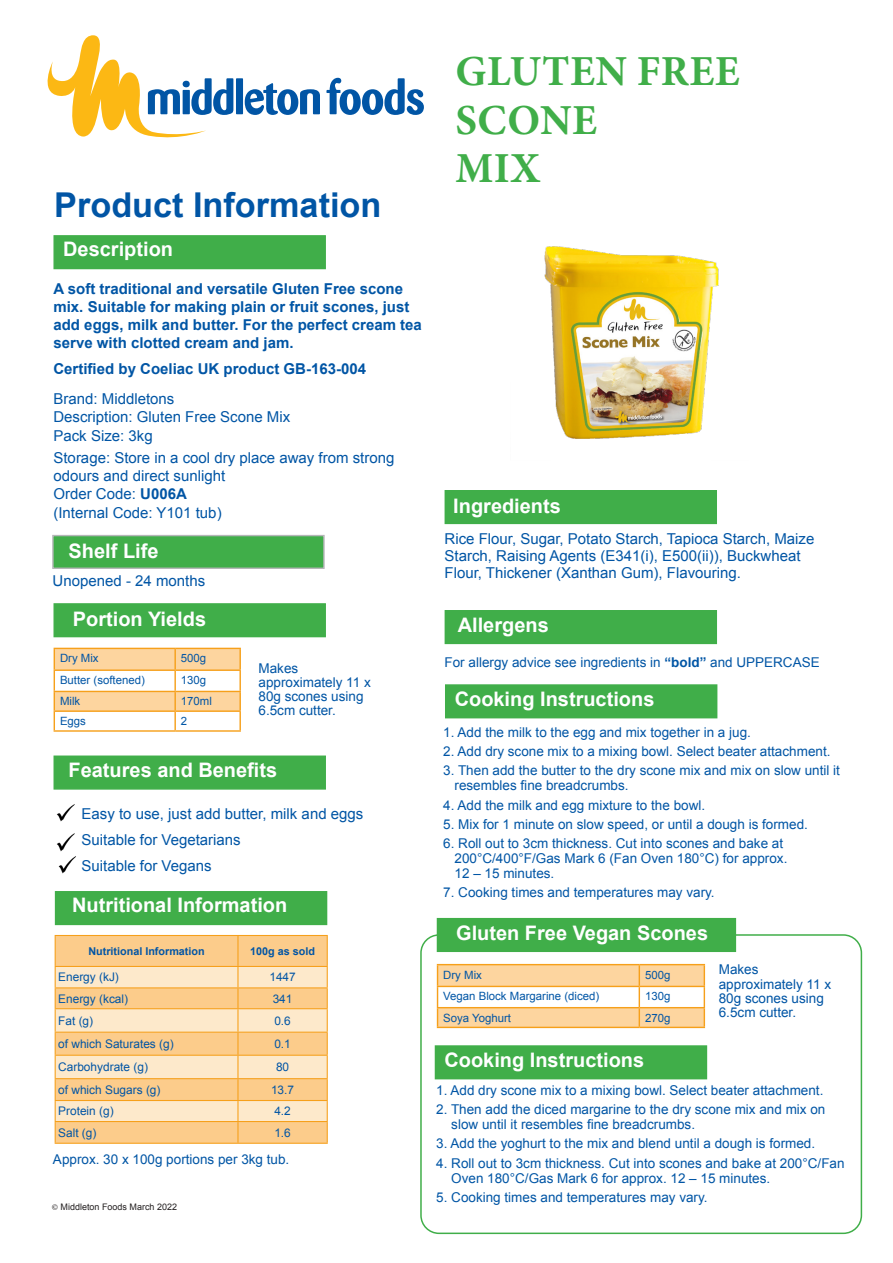
<style>
.page{position:relative;width:893px;height:1263px;background:#fff}
.page>*{position:absolute;margin:0;border:0;box-sizing:border-box;transform-origin:0 0}
.t1{font:700 42.75px "Minion Pro";letter-spacing:.01em;color:#40ae49}
.t2{font:700 34.2px "Arial";color:#0155a5}
.t3{font:700 19.95px "Arial";color:#fff}
.t4{font:15px/17.1px "Arial";color:#0155a5}
.t5{font:700 15px/18px "Arial";color:#0155a5}
.t6{font:13.5px/14.2px "Arial";color:#0155a5}
.t7{font:11.85px "Arial";color:#0155a5}
.t8{font:11.4px "Arial";color:#0155a5}
.t9{font:700 10.8px "Arial";color:#0155a5}
.t10{font:9px "Arial";color:#231f20}
.s1{font-weight:700}
.s2{font-family:"Minion Pro"}
</style>
<div class="page">
<div style="left:445px;top:490px;width:272px;height:34px;background:#40ae49"></div>
<div style="left:53px;top:235px;width:273px;height:34px;background:#40ae49;border:1px solid #40ae49"></div>
<div style="left:445px;top:684px;width:272px;height:34px;background:#40ae49;border:1px solid #40ae49"></div>
<div style="left:52px;top:535px;width:273px;height:34px;background:#40ae49;border:1px solid #b5b6b8"></div>
<div style="left:53px;top:603px;width:273px;height:34px;background:#40ae49;border:1px solid #40ae49"></div>
<div style="left:445px;top:610px;width:272px;height:34px;background:#40ae49"></div>
<div style="left:55px;top:891px;width:272px;height:34px;background:#40ae49"></div>
<div style="left:56px;top:936px;width:271px;height:30px;background:#fccc8b"></div>
<hr style="left:55px;top:935px;width:183px;height:1px;background:#f6a01b">
<hr style="left:55px;top:936px;width:1px;height:30px;background:#f6a01b">
<hr style="left:238px;top:935px;width:90px;height:1px;background:#f6a01b">
<hr style="left:237px;top:936px;width:2px;height:30px;background:#f6a01b">
<hr style="left:327px;top:936px;width:1px;height:30px;background:#f6a01b">
<svg style="left:55px;top:966px;width:273px;height:177px;background:#fcd6a2"></svg>
<hr style="left:55px;top:1143px;width:183px;height:1px;background:#f6a01b">
<hr style="left:238px;top:1143px;width:90px;height:1px;background:#f6a01b">
<svg style="left:54px;top:648px;width:187px;height:82px"></svg>
<hr style="left:54px;top:730px;width:121px;height:2px;background:#f6a01b">
<hr style="left:175px;top:730px;width:66px;height:2px;background:#f6a01b">
<img style="left:544px;top:246px;width:175px;height:193px">
<svg style="left:47px;top:35px;width:186px;height:103px"></svg>
<div style="left:236px;top:78px;width:7px;height:36px;background:#0155a5"></div>
<svg style="left:245px;top:83px;width:75px;height:32px"></svg>
<svg style="left:326px;top:78px;width:98px;height:37px"></svg>
<img style="left:58px;top:856px;width:18px;height:18px">
<img style="left:56px;top:804px;width:19px;height:18px">
<div style="left:54px;top:755px;width:272px;height:35px;background:#40ae49;border:1px solid #40ae49"></div>
<img style="left:57px;top:833px;width:18px;height:18px">
<div style="left:435px;top:1045px;width:272px;height:34px;background:#40ae49;border:1px solid #40ae49"></div>
<div style="left:420px;top:934px;width:442px;height:300px;border:2px solid #40ae49;border-radius:18px"></div>
<div style="left:437px;top:918px;width:299px;height:34px;background:#40ae49"></div>
<hr style="left:437px;top:964px;width:202px;height:1px;background:#f6a01b">
<hr style="left:639px;top:964px;width:66px;height:1px;background:#f6a01b">
<svg style="left:437px;top:965px;width:268px;height:62px"></svg>
<hr style="left:437px;top:1027px;width:202px;height:1px;background:#f6a01b">
<hr style="left:639px;top:1027px;width:66px;height:1px;background:#f6a01b">
<p class="t2" style="left:54px;top:182px;width:329px">Product Information</p>
<p class="t3" style="left:63px;top:236px;width:111px">Description</p>
<p class="t5" style="left:53px;top:280px;width:370px">A soft traditional and versatile Gluten Free scone mix. Suitable for making plain or fruit scones, just add eggs, milk and butter. For the perfect cream tea serve with clotted cream and jam.</p>
<p class="t5" style="left:53px;top:360px;width:314px">Certified by Coeliac UK product GB-163-004</p>
<p class="t4" style="left:53px;top:390px;width:122px">Brand: Middletons</p>
<p class="t4" style="left:53px;top:408px;width:238px">Description: Gluten Free Scone Mix</p>
<p class="t4" style="left:53px;top:427px;width:101px">Pack Size: 3kg</p>
<p class="t4" style="left:53px;top:449px;width:342px;line-height:18px">Storage: Store in a cool dry place away from strong odours and direct sunlight</p>
<p class="t4" style="left:53px;top:486px;width:135px">Order Code: <span class="s1">U006A</span></p>
<p class="t4" style="left:53px;top:504px;width:170px">(Internal Code: Y101 tub)</p>
<p class="t3" style="left:69px;top:537px;width:91px">Shelf Life</p>
<p class="t4" style="left:53px;top:572px;width:154px">Unopened - 24 months</p>
<p class="t1" style="left:455px;top:42px;width:286px">GLUTEN FREE</p>
<p class="t1" style="left:455px;top:90px;width:143px">SCONE</p>
<p class="t1" style="left:455px;top:139px;width:86px">MIX</p>
<p class="t3" style="left:453px;top:493px;width:109px">Ingredients</p>
<p class="t4" style="left:445px;top:530px;width:371px">Rice Flour, Sugar, Potato Starch, Tapioca Starch, Maize<br>Starch, Raising Agents (E341(i), E500(ii)), Buckwheat<br>Flour, Thickener (Xanthan Gum), Flavouring.</p>
<p class="t3" style="left:73px;top:605px;width:135px">Portion Yields</p>
<p class="t3" style="left:458px;top:612px;width:92px">Allergens</p>
<p class="t8" style="left:60px;top:651px;width:40px">Dry Mix</p>
<p class="t8" style="left:181px;top:651px;width:27px">500g</p>
<p class="t8" style="left:60px;top:673px;width:86px">Butter (softened)</p>
<p class="t8" style="left:181px;top:673px;width:27px">130g</p>
<p class="t8" style="left:60px;top:694px;width:22px">Milk</p>
<p class="t8" style="left:181px;top:694px;width:33px">170ml</p>
<p class="t8" style="left:60px;top:714px;width:28px">Eggs</p>
<p class="t8" style="left:181px;top:714px;width:8px">2</p>
<p class="t6" style="left:259px;top:661px;width:114px">Makes approximately 11 x<br>80g scones using<br>6.5cm cutter.</p>
<p class="t3" style="left:69px;top:757px;width:210px">Features and Benefits</p>
<p class="t4" style="left:82px;top:805px;width:283px">Easy to use, just add butter, milk and eggs</p>
<p class="t4" style="left:82px;top:831px;width:161px">Suitable for Vegetarians</p>
<p class="t4" style="left:82px;top:857px;width:132px">Suitable for Vegans</p>
<p class="t3" style="left:72px;top:892px;width:217px">Nutritional Information</p>
<p class="t9" style="left:88px;top:944px;width:118px">Nutritional Information</p>
<p class="t9" style="left:250px;top:944px;width:66px">100g as sold</p>
<p class="t7" style="left:58px;top:969px;width:62px">Energy (kJ)</p>
<p class="t7" style="left:269px;top:969px;width:28px">1447</p>
<p class="t7" style="left:58px;top:991px;width:71px">Energy (kcal)</p>
<p class="t7" style="left:273px;top:991px;width:21px">341</p>
<p class="t7" style="left:58px;top:1013px;width:36px">Fat (g)</p>
<p class="t7" style="left:274px;top:1013px;width:18px">0.6</p>
<p class="t7" style="left:58px;top:1036px;width:117px">of which Saturates (g)</p>
<p class="t7" style="left:274px;top:1036px;width:18px">0.1</p>
<p class="t7" style="left:58px;top:1059px;width:91px">Carbohydrate (g)</p>
<p class="t7" style="left:276px;top:1059px;width:15px">80</p>
<p class="t7" style="left:58px;top:1082px;width:104px">of which Sugars (g)</p>
<p class="t7" style="left:271px;top:1082px;width:25px">13.7</p>
<p class="t7" style="left:58px;top:1103px;width:57px">Protein (g)</p>
<p class="t7" style="left:274px;top:1103px;width:18px">4.2</p>
<p class="t7" style="left:58px;top:1125px;width:40px">Salt (g)</p>
<p class="t7" style="left:274px;top:1125px;width:18px">1.6</p>
<p class="t6" style="left:53px;top:1152px;width:238px">Approx. 30 x 100g portions per 3kg tub.</p>
<p class="t10" style="left:52px;top:1201px;width:127px"><span class="s2">©</span> Middleton Foods March 2022</p>
<p class="t6" style="left:445px;top:655px;width:377px">For allergy advice see ingredients in <span class="s1">“bold”</span> and UPPERCASE</p>
<p class="t3" style="left:455px;top:685px;width:201px">Cooking Instructions</p>
<p class="t6" style="left:443px;top:725px;width:309px">1. Add the milk to the egg and mix together in a jug.</p>
<p class="t6" style="left:443px;top:744px;width:389px">2. Add dry scone mix to a mixing bowl. Select beater attachment.</p>
<p class="t6" style="left:455px;top:763px;width:387px;line-height:15px;text-indent:-11px">3. Then add the butter to the dry scone mix and mix on slow until it resembles fine breadcrumbs.</p>
<p class="t6" style="left:443px;top:798px;width:263px">4. Add the milk and egg mixture to the bowl.</p>
<p class="t6" style="left:443px;top:817px;width:366px">5. Mix for 1 minute on slow speed, or until a dough is formed.</p>
<p class="t6" style="left:455px;top:836px;width:334px;line-height:15px;text-indent:-11px">6. Roll out to 3cm thickness. Cut into scones and bake at<br>200°C/400°F/Gas Mark 6 (Fan Oven 180°C) for approx.</p>
<p class="t6" style="left:455px;top:866px;width:101px">12 – 15 minutes.</p>
<p class="t6" style="left:443px;top:885px;width:273px">7. Cooking times and temperatures may vary.</p>
<p class="t3" style="left:456px;top:920px;width:253px">Gluten Free Vegan Scones</p>
<p class="t8" style="left:443px;top:967px;width:40px">Dry Mix</p>
<p class="t8" style="left:645px;top:967px;width:27px">500g</p>
<p class="t8" style="left:443px;top:989px;width:158px">Vegan Block Margarine (diced)</p>
<p class="t8" style="left:645px;top:989px;width:27px">130g</p>
<p class="t8" style="left:443px;top:1010px;width:69px">Soya Yoghurt</p>
<p class="t8" style="left:645px;top:1010px;width:27px">270g</p>
<p class="t3" style="left:444px;top:1046px;width:201px">Cooking Instructions</p>
<p class="t6" style="left:719px;top:963px;width:114px">Makes approximately 11 x<br>80g scones using<br>6.5cm cutter.</p>
<p class="t6" style="left:436px;top:1083px;width:389px">1. Add dry scone mix to a mixing bowl. Select beater attachment.</p>
<p class="t6" style="left:451px;top:1102px;width:376px;line-height:15px;text-indent:-15px">2. Then add the diced margarine to the dry scone mix and mix on slow until it resembles fine breadcrumbs.</p>
<p class="t6" style="left:436px;top:1136px;width:380px">3. Add the yoghurt to the mix and blend until a dough is formed.</p>
<p class="t6" style="left:451px;top:1155px;width:395px;line-height:15px;text-indent:-15px">4. Roll out to 3cm thickness. Cut into scones and bake at 200°C/Fan<br>Oven 180°C/Gas Mark 6 for approx. 12 – 15 minutes.</p>
<p class="t6" style="left:436px;top:1190px;width:273px">5. Cooking times and temperatures may vary.</p>
</div>
